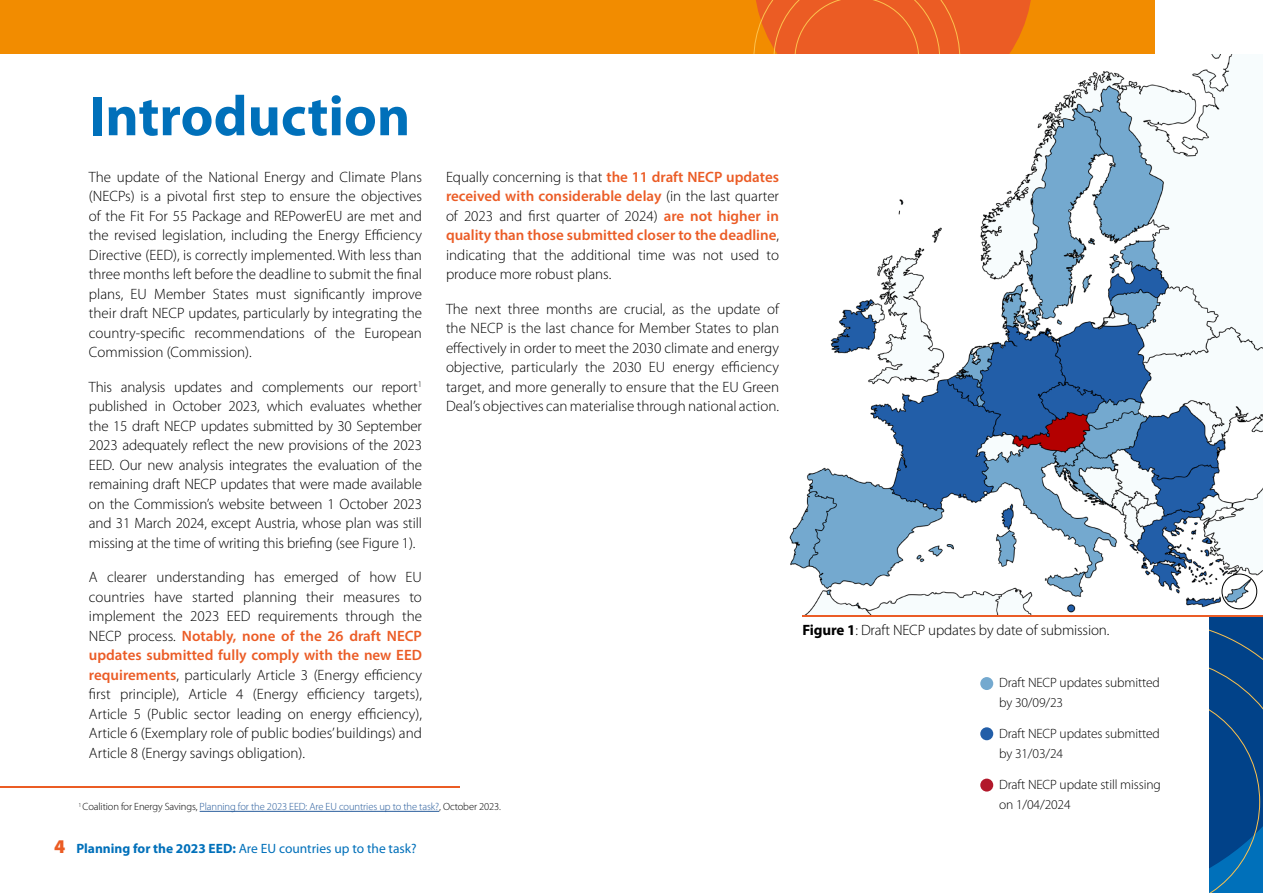
<style>
.page{position:relative;width:1263px;height:893px;background:#fff}
.page>*{position:absolute;margin:0;border:0;box-sizing:border-box;transform-origin:0 0}
.t1{font:700 57px "Myriad Pro";color:#0070ba}
.t2{font:300 15px/19.5px "Myriad Pro";color:#000;text-align:justify}
.t3{font:300 13.5px/19.5px "Myriad Pro";letter-spacing:-.01em;color:#000}
.t4{font:13.5px "Myriad Pro";color:#0070ba}
.t5{font:300 10.5px "Myriad Pro";letter-spacing:-.01em;color:#275b9b}
.s1{font-weight:600;color:#eb5c26}
.s2{font-weight:700}
.s3{color:#000}
.s4{font-weight:900;font-size:19.5px;color:#eb5c24}
</style>
<div class="page">
<svg style="left:1209px;top:620px;width:54px;height:273px;background:#064b8f"></svg>
<div style="left:0;top:0;width:1155px;height:893px;background:#f28c00"></div>
<div style="left:0;top:54px;width:1209px;height:839px;background:#fff"></div>
<svg style="left:753px;top:0;width:278px;height:54px;background:#eb6122"></svg>
<hr style="left:200px;top:811px;width:239px;height:1px;background:#275b9b">
<div style="left:980px;top:677px;width:13px;height:13px;background:#74a9cf;border-radius:50%"></div>
<div style="left:980px;top:727px;width:13px;height:13px;background:#225ea8;border-radius:50%"></div>
<div style="left:980px;top:779px;width:13px;height:13px;background:#b2182b;border-radius:50%"></div>
<hr style="left:0;top:787px;width:460px;height:1px;background:#eb5c24">
<img style="left:789px;top:54px;width:474px;height:561px">
<hr style="left:802px;top:615px;width:461px;height:1px;background:#eb5c26">
<img style="left:1222px;top:574px;width:35px;height:35px;border-radius:17px">
<div style="left:1221px;top:574px;width:36px;height:35px;border:1px solid #000;border-radius:50%"></div>
<div style="left:801px;top:93px;width:91px;height:74px;background:#fff;border-radius:37px"></div>
<h1 class="t1" style="left:89px;top:79px;width:323px">Introduction</h1>
<p class="t2" style="left:89px;top:167px;width:335px">The update of the National Energy and Climate Plans (NECPs) is a pivotal first step to ensure the objectives of the Fit For 55 Package and REPowerEU are met and the revised legislation, including the Energy Efficiency Directive (EED), is correctly implemented. With less than three months left before the deadline to submit the final plans, EU Member States must significantly improve their draft NECP updates, particularly by integrating the country-specific recommendations of the European Commission (Commission).</p>
<p class="t2" style="left:89px;top:377px;width:335px">This analysis updates and complements our report<sup>1 </sup>published in October 2023, which evaluates whether the 15 draft NECP updates submitted by 30 September 2023 adequately reflect the new provisions of the 2023<br>EED. Our new analysis integrates the evaluation of the remaining draft NECP updates that were made available on the Commission’s website between 1 October 2023 and 31 March 2024, except Austria, whose plan was still missing at the time of writing this briefing (see Figure 1).</p>
<p class="t2" style="left:89px;top:568px;width:335px">A clearer understanding has emerged of how EU countries have started planning their measures to implement the 2023 EED requirements through the NECP process. <span class="s1">Notably, none of the 26 draft NECP updates submitted fully comply with the new EED requirements</span>, particularly Article 3 (Energy efficiency first principle), Article 4 (Energy efficiency targets), Article 5 (Public sector leading on energy efficiency), Article 6 (Exemplary role of public bodies’ buildings) and Article 8 (Energy savings obligation).</p>
<p class="t2" style="left:446px;top:167px;width:335px">Equally concerning is that <span class="s1">the 11 draft NECP updates received with considerable delay</span> (in the last quarter of 2023 and first quarter of 2024) <span class="s1">are not higher in quality than those submitted closer to the deadline</span>, indicating that the additional time was not used to produce more robust plans.</p>
<p class="t2" style="left:446px;top:299px;width:335px">The next three months are crucial, as the update of the NECP is the last chance for Member States to plan effectively in order to meet the 2030 climate and energy objective, particularly the 2030 EU energy efficiency target, and more generally to ensure that the EU Green Deal’s objectives can materialise through national action.</p>
<p class="t2" style="left:802px;top:621px;width:308px"><span class="s2">Figure 1</span>: Draft NECP updates by date of submission.</p>
<p class="t3" style="left:999px;top:673px;width:162px">Draft NECP updates submitted by 30/09/23</p>
<p class="t3" style="left:999px;top:724px;width:162px">Draft NECP updates submitted by 31/03/24</p>
<p class="t3" style="left:999px;top:775px;width:163px">Draft NECP update still missing</p>
<p class="t5" style="left:78px;top:801px;width:424px"><sup>1</sup> <span class="s3">Coalition for Energy Savings,</span> Planning for the 2023 EED: Are EU countries up to the task?<span class="s3">, October 2023.</span></p>
<p class="t3" style="left:999px;top:795px;width:73px">on 1/04/2024</p>
<p class="t4" style="left:54px;top:840px;width:364px"><span class="s4">4</span> <span class="s2">Planning for the 2023 EED:</span> Are EU countries up to the task?</p>
</div>
